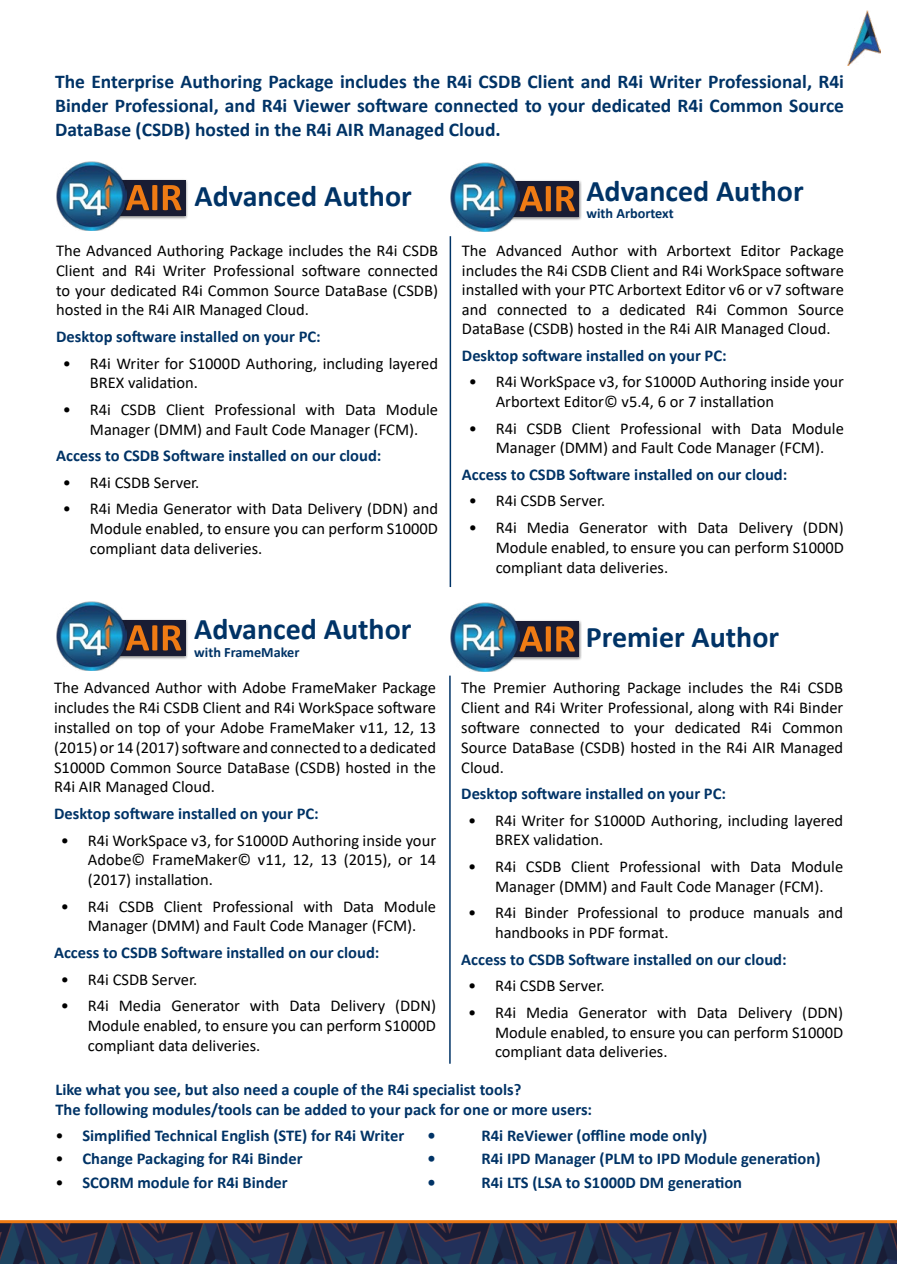
<style>
.page{position:relative;width:897px;height:1264px;background:#fff}
.page>*{position:absolute;margin:0;border:0;box-sizing:border-box;transform-origin:0 0}
.t1{font:700 30px "Calibri";color:#036}
.t2{font:700 19.5px/24px "Calibri";color:#036;text-align:justify}
.t3{font:16.5px/19.8px "Calibri";color:#000;text-align:justify}
.t4{font:700 16.5px/20.2px "Calibri";color:#036}
.t5{font:700 14.25px "Calibri";color:#036}
.s1{font-weight:400;color:#000}
</style>
<div class="page">
<hr style="left:449px;top:236px;width:2px;height:351px;background:#036">
<hr style="left:449px;top:675px;width:1px;height:388px;background:#036">
<img style="left:847px;top:11px;width:33px;height:54px">
<div style="left:82px;top:178px;width:107px;height:42px;background:#000;opacity:.5"></div>
<div style="left:84px;top:180px;width:101px;height:36px;background:#191c33"></div>
<img style="left:57px;top:162px;width:69px;height:68px">
<svg style="left:126px;top:185px;width:55px;height:25px"></svg>
<div style="left:475px;top:179px;width:107px;height:42px;background:#000;opacity:.5"></div>
<div style="left:477px;top:181px;width:102px;height:36px;background:#191c33"></div>
<img style="left:450px;top:163px;width:69px;height:68px">
<svg style="left:519px;top:186px;width:55px;height:25px"></svg>
<div style="left:82px;top:618px;width:107px;height:42px;background:#000;opacity:.5"></div>
<div style="left:84px;top:620px;width:101px;height:36px;background:#191c33"></div>
<img style="left:57px;top:602px;width:69px;height:69px">
<svg style="left:126px;top:625px;width:55px;height:25px"></svg>
<div style="left:475px;top:619px;width:107px;height:42px;background:#000;opacity:.5"></div>
<div style="left:477px;top:621px;width:102px;height:36px;background:#191c33"></div>
<img style="left:450px;top:603px;width:69px;height:69px">
<svg style="left:519px;top:626px;width:55px;height:25px"></svg>
<img style="left:0;top:1223px;width:896px;height:41px">
<hr style="left:0;top:1220px;width:896px;height:3px;background:#ef7b14">
<p class="t2" style="left:55px;top:69px;width:790px">The Enterprise Authoring Package includes the R4i CSDB Client and R4i Writer Professional, R4i Binder Professional, and R4i Viewer software connected to your dedicated R4i Common Source DataBase (CSDB) hosted in the R4i AIR Managed Cloud.</p>
<h1 class="t1" style="left:194px;top:175px;width:219px">Advanced Author</h1>
<h1 class="t1" style="left:586px;top:170px;width:219px">Advanced Author</h1>
<p class="t5" style="left:586px;top:203px;width:89px">with Arbortext</p>
<p class="t3" style="left:56px;top:240px;width:383px">The Advanced Authoring Package includes the R4i CSDB Client and R4i Writer Professional software connected to your dedicated R4i Common Source DataBase (CSDB) hosted in the R4i AIR Managed Cloud.</p>
<p class="t4" style="left:56px;top:326px;width:266px">Desktop software installed on your PC:</p>
<p class="t3" style="left:90px;top:353px;width:350px;text-indent:-27px">• R4i Writer for S1000D Authoring, including layered<br>BREX validation.</p>
<p class="t3" style="left:63px;top:399px;width:377px;text-align:center">• R4i CSDB Client Professional with Data Module<br>Manager (DMM) and Fault Code Manager (FCM).</p>
<p class="t4" style="left:56px;top:445px;width:327px">Access to CSDB Software installed on our cloud:</p>
<p class="t3" style="left:63px;top:472px;width:138px">• R4i CSDB Server.</p>
<p class="t3" style="left:90px;top:498px;width:350px;text-indent:-27px">• R4i Media Generator with Data Delivery (DDN) and Module enabled, to ensure you can perform S1000D compliant data deliveries.</p>
<h1 class="t1" style="left:194px;top:608px;width:219px">Advanced Author</h1>
<p class="t5" style="left:194px;top:642px;width:107px">with FrameMaker</p>
<p class="t3" style="left:54px;top:677px;width:383px">The Advanced Author with Adobe FrameMaker Package includes the R4i CSDB Client and R4i WorkSpace software installed on top of your Adobe FrameMaker v11, 12, 13 (2015) or 14 (2017) software and connected to a dedicated S1000D Common Source DataBase (CSDB) hosted in the R4i AIR Managed Cloud.</p>
<p class="t4" style="left:54px;top:803px;width:266px">Desktop software installed on your PC:</p>
<p class="t3" style="left:88px;top:829px;width:350px;text-indent:-27px">• R4i WorkSpace v3, for S1000D Authoring inside your Adobe© FrameMaker© v11, 12, 13 (2015), or 14 (2017) installation.</p>
<p class="t3" style="left:61px;top:896px;width:377px;text-align:center">• R4i CSDB Client Professional with Data Module<br>Manager (DMM) and Fault Code Manager (FCM).</p>
<p class="t4" style="left:54px;top:942px;width:327px">Access to CSDB Software installed on our cloud:</p>
<p class="t3" style="left:61px;top:968px;width:138px">• R4i CSDB Server.</p>
<p class="t3" style="left:88px;top:995px;width:350px;text-indent:-27px">• R4i Media Generator with Data Delivery (DDN)<br>Module enabled, to ensure you can perform S1000D compliant data deliveries.</p>
<p class="t3" style="left:462px;top:240px;width:383px">The Advanced Author with Arbortext Editor Package includes the R4i CSDB Client and R4i WorkSpace software installed with your PTC Arbortext Editor v6 or v7 software and connected to a dedicated R4i Common Source DataBase (CSDB) hosted in the R4i AIR Managed Cloud.</p>
<p class="t4" style="left:462px;top:345px;width:266px">Desktop software installed on your PC:</p>
<p class="t3" style="left:495px;top:371px;width:350px;text-indent:-27px">• R4i WorkSpace v3, for S1000D Authoring inside your<br>Arbortext Editor© v5.4, 6 or 7 installation</p>
<p class="t3" style="left:468px;top:418px;width:377px;text-align:center">• R4i CSDB Client Professional with Data Module<br>Manager (DMM) and Fault Code Manager (FCM).</p>
<p class="t4" style="left:462px;top:464px;width:327px">Access to CSDB Software installed on our cloud:</p>
<p class="t3" style="left:468px;top:490px;width:138px">• R4i CSDB Server.</p>
<p class="t3" style="left:495px;top:517px;width:350px;text-indent:-27px">• R4i Media Generator with Data Delivery (DDN)<br>Module enabled, to ensure you can perform S1000D compliant data deliveries.</p>
<h1 class="t1" style="left:585px;top:616px;width:195px">Premier Author</h1>
<p class="t3" style="left:461px;top:677px;width:383px">The Premier Authoring Package includes the R4i CSDB Client and R4i Writer Professional, along with R4i Binder software connected to your dedicated R4i Common Source DataBase (CSDB) hosted in the R4i AIR Managed Cloud.</p>
<p class="t4" style="left:461px;top:783px;width:266px">Desktop software installed on your PC:</p>
<p class="t3" style="left:495px;top:810px;width:350px;text-indent:-27px">• R4i Writer for S1000D Authoring, including layered<br>BREX validation.</p>
<p class="t3" style="left:468px;top:856px;width:377px;text-align:center">• R4i CSDB Client Professional with Data Module<br>Manager (DMM) and Fault Code Manager (FCM).</p>
<p class="t3" style="left:495px;top:902px;width:350px;text-indent:-27px">• R4i Binder Professional to produce manuals and handbooks in PDF format.</p>
<p class="t4" style="left:461px;top:949px;width:327px">Access to CSDB Software installed on our cloud:</p>
<p class="t3" style="left:468px;top:975px;width:138px">• R4i CSDB Server.</p>
<p class="t3" style="left:495px;top:1002px;width:350px;text-indent:-27px">• R4i Media Generator with Data Delivery (DDN)<br>Module enabled, to ensure you can perform S1000D compliant data deliveries.</p>
<p class="t4" style="left:55px;top:1079px;width:538px">Like what you see, but also need a couple of the R4i specialist tools?<br>The following modules/tools can be added to your pack for one or more users:</p>
<p class="t4" style="left:55px;top:1125px;width:350px"><span class="s1">•</span> Simplified Technical English (STE) for R4i Writer</p>
<p class="t4" style="left:55px;top:1148px;width:248px"><span class="s1">•</span> Change Packaging for R4i Binder</p>
<p class="t4" style="left:55px;top:1172px;width:234px"><span class="s1">•</span> SCORM module for R4i Binder</p>
<p class="t4" style="left:427px;top:1125px;width:10px">•</p>
<p class="t4" style="left:481px;top:1125px;width:227px">R4i ReViewer (offline mode only)</p>
<p class="t4" style="left:427px;top:1148px;width:10px">•</p>
<p class="t4" style="left:481px;top:1148px;width:340px">R4i IPD Manager (PLM to IPD Module generation)</p>
<p class="t4" style="left:427px;top:1171px;width:10px">•</p>
<p class="t4" style="left:481px;top:1171px;width:262px">R4i LTS (LSA to S1000D DM generation</p>
</div>
